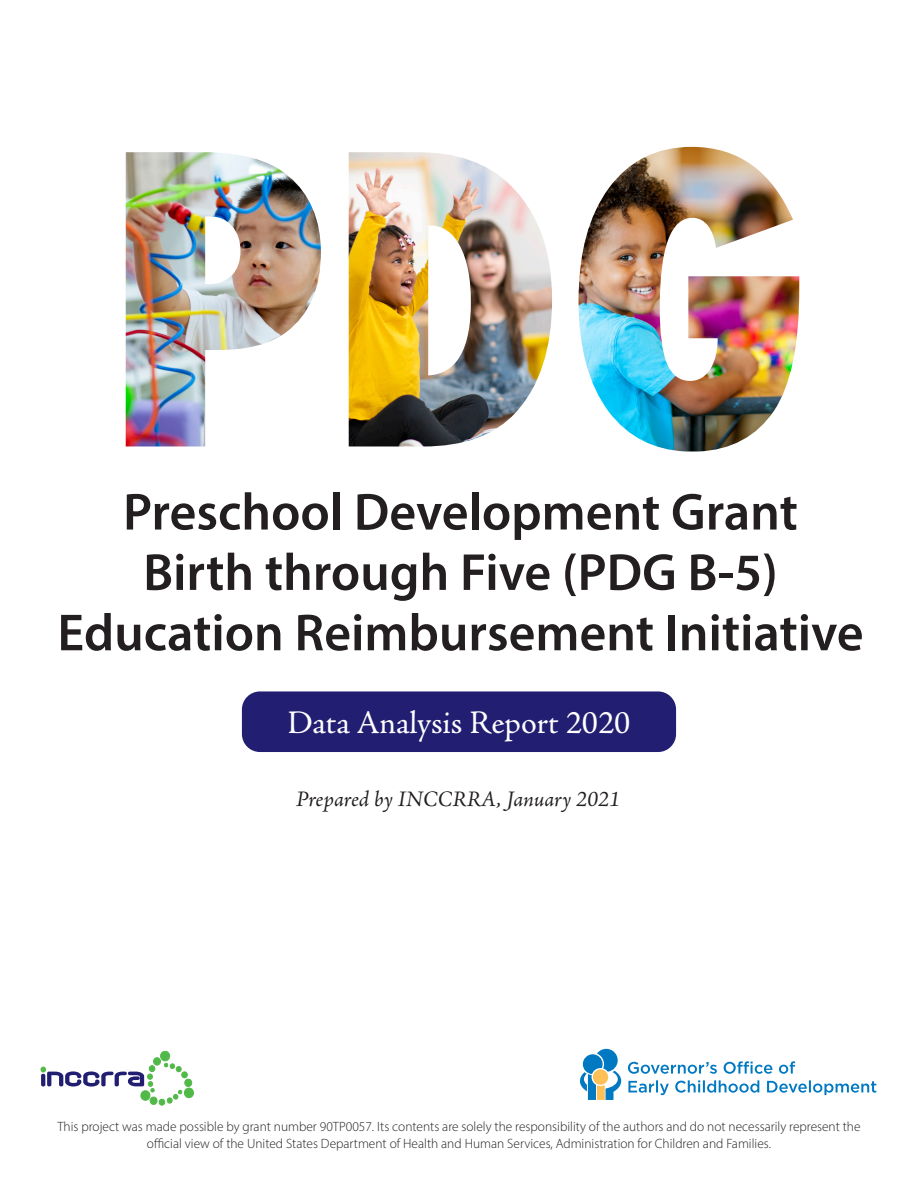
<style>
.page{position:relative;width:918px;height:1188px;background:#fff}
.page>*{position:absolute;margin:0;border:0;box-sizing:border-box;transform-origin:0 0}
.t1{font:600 52.5px/60.3px "Myriad Pro";color:#231f20;text-align:center}
.t2{font:33px "Adobe Jenson Pro";color:#fff}
.t3{font:italic 22.5px "Adobe Jenson Pro";letter-spacing:-.005em;color:#231f20}
.t4{font:300 13.5px/16.5px "Myriad Pro";color:#231f20;text-align:center}
</style>
<div class="page">
<div style="left:242px;top:691px;width:434px;height:61px;background:#221e72;border-radius:18px"></div>
<img style="left:126px;top:152px;width:195px;height:294px">
<img style="left:349px;top:152px;width:203px;height:294px">
<img style="left:579px;top:147px;width:220px;height:304px">
<div style="left:160px;top:1051px;width:10px;height:10px;background:#51b948;border:1px solid #51b948;border-radius:50%"></div>
<div style="left:153px;top:1058px;width:8px;height:7px;background:#51b948;border:1px solid #51b948;border-radius:50%"></div>
<svg style="left:40px;top:1063px;width:154px;height:42px"></svg>
<svg style="left:628px;top:1080px;width:248px;height:15px"></svg>
<svg style="left:628px;top:1061px;width:167px;height:13px"></svg>
<svg style="left:580px;top:1049px;width:41px;height:51px"></svg>
<div style="left:593px;top:1069px;width:15px;height:16px;background:#fdc056;border-radius:50%"></div>
<p class="t1" style="left:57px;top:480px;width:808px">Preschool Development Grant<br>Birth through Five (PDG B-5)<br>Education Reimbursement Initiative</p>
<p class="t2" style="left:288px;top:704px;width:344px">Data Analysis Report 2020</p>
<p class="t3" style="left:296px;top:786px;width:326px">Prepared by INCCRRA, January 2021</p>
<p class="t4" style="left:57px;top:1118px;width:805px">This project was made possible by grant number 90TP0057. Its contents are solely the responsibility of the authors and do not necessarily represent the official view of the United States Department of Health and Human Services, Administration for Children and Families.</p>
</div>
